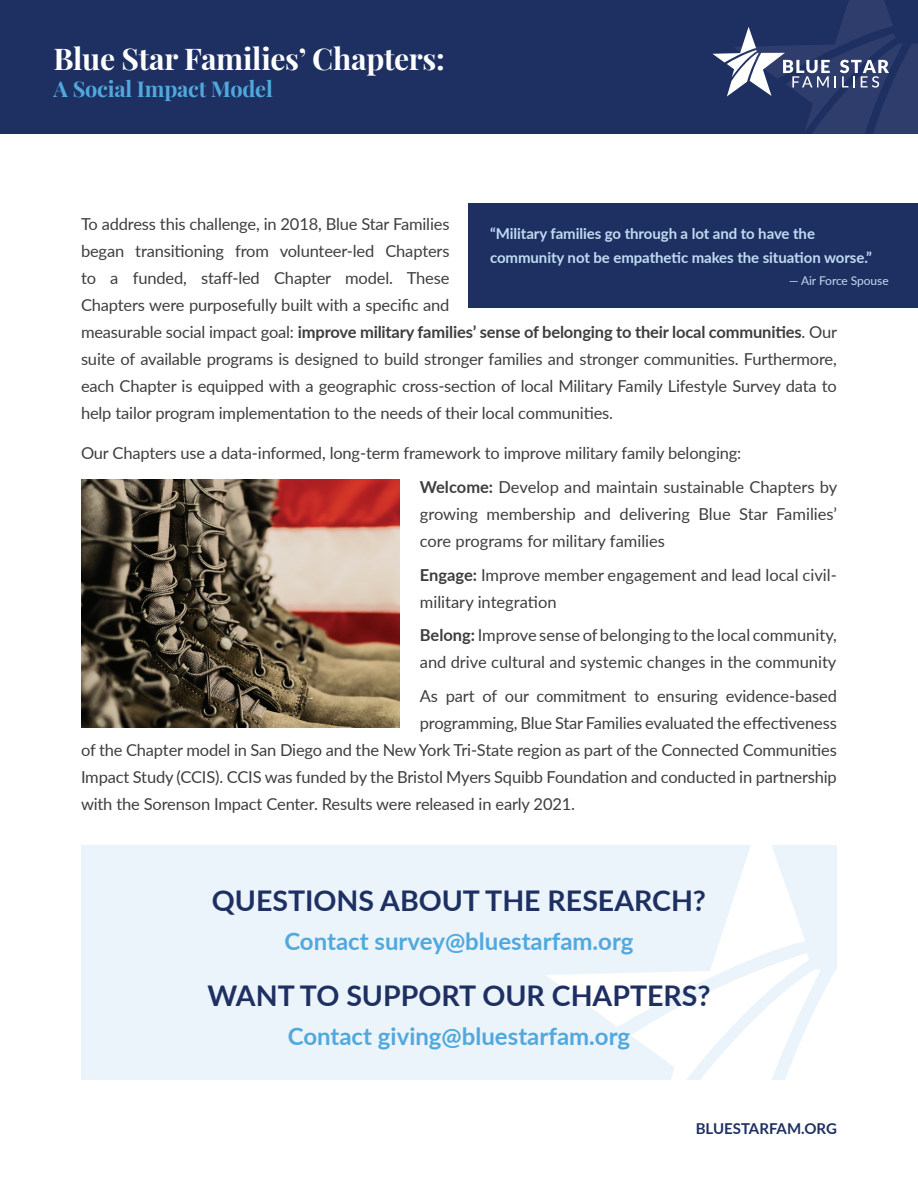
<style>
.page{position:relative;width:918px;height:1188px;background:#fff}
.page>*{position:absolute;margin:0;border:0;box-sizing:border-box;transform-origin:0 0}
.t1{font:700 30px "Playfair Display";letter-spacing:-.01em;color:#fff}
.t2{font:700 28.5px "Lato";color:#1e3062}
.t3{font:700 24px "Lato";color:#51a8dd}
.t4{font:700 21.75px "Playfair Display";letter-spacing:-.01em;color:#51a8dd}
.t5{font:16.5px/27px "Lato";letter-spacing:-.01em;color:#3e3e3f}
.t6{font:700 15px/24px "Lato";letter-spacing:-.005em;color:#c0dbf2}
.t7{font:700 15px "Lato";color:#1e3062}
.t8{font:12px "Lato";letter-spacing:-.005em;color:#c0dbf2}
.s1{font-weight:700}
</style>
<div class="page">
<div style="left:0;top:0;width:918px;height:134px;background:#1e3062"></div>
<svg style="left:712px;top:0;width:206px;height:134px"></svg>
<img style="left:81px;top:480px;width:319px;height:247px">
<div style="left:468px;top:203px;width:450px;height:104px;background:#1e3062"></div>
<div style="left:81px;top:846px;width:756px;height:234px;background:#ecf4fb"></div>
<svg style="left:546px;top:846px;width:259px;height:181px"></svg>
<svg style="left:631px;top:953px;width:206px;height:127px"></svg>
<h1 class="t1" style="left:54px;top:35px;width:393px">Blue Star Families’ Chapters:</h1>
<h3 class="t4" style="left:54px;top:72px;width:221px">A Social Impact Model</h3>
<p class="t5" style="left:81px;top:209px;width:758px">To address this challenge, in 2018, Blue Star Families<br>began transitioning from volunteer-led Chapters<br>to a funded, staff-led Chapter model. These<br>Chapters were purposefully built with a specific and<br>measurable social impact goal: <span class="s1">improve military families’ sense of belonging to their local communities</span>. Our suite of available programs is designed to build stronger families and stronger communities. Furthermore, each Chapter is equipped with a geographic cross-section of local Military Family Lifestyle Survey data to help tailor program implementation to the needs of their local communities.</p>
<p class="t5" style="left:420px;top:436px;width:419px;line-height:33.8px;text-indent:-339px">Our Chapters use a data-informed, long-term framework to improve military family belonging:<br><span class="s1">Welcome:</span> Develop and maintain sustainable Chapters by</p>
<p class="t5" style="left:420px;top:500px;width:419px">growing membership and delivering Blue Star Families’ core programs for military families</p>
<p class="t5" style="left:420px;top:560px;width:419px"><span class="s1">Engage:</span> Improve member engagement and lead local civil&shy;military integration</p>
<p class="t5" style="left:420px;top:621px;width:419px"><span class="s1">Belong:</span> Improve sense of belonging to the local community, and drive cultural and systemic changes in the community</p>
<p class="t5" style="left:420px;top:682px;width:419px">As part of our commitment to ensuring evidence-based</p>
<p class="t5" style="left:420px;top:709px;width:419px">programming, Blue Star Families evaluated the effectiveness</p>
<p class="t5" style="left:81px;top:736px;width:757px">of the Chapter model in San Diego and the New York Tri-State region as part of the Connected Communities</p>
<p class="t5" style="left:81px;top:763px;width:757px">Impact Study (CCIS). CCIS was funded by the Bristol Myers Squibb Foundation and conducted in partnership</p>
<p class="t5" style="left:81px;top:790px;width:496px">with the Sorenson Impact Center. Results were released in early 2021.</p>
<p class="t6" style="left:490px;top:221px;width:383px">“Military families go through a lot and to have the community not be empathetic makes the situation worse.”</p>
<p class="t8" style="left:789px;top:272px;width:101px">— Air Force Spouse</p>
<h2 class="t2" style="left:212px;top:879px;width:496px">QUESTIONS ABOUT THE RESEARCH?</h2>
<h3 class="t3" style="left:284px;top:923px;width:351px">Contact survey@bluestarfam.org</h3>
<h2 class="t2" style="left:207px;top:974px;width:505px">WANT TO SUPPORT OUR CHAPTERS?</h2>
<h3 class="t3" style="left:288px;top:1018px;width:344px">Contact giving@bluestarfam.org</h3>
<p class="t7" style="left:696px;top:1117px;width:143px">BLUESTARFAM.ORG</p>
</div>
